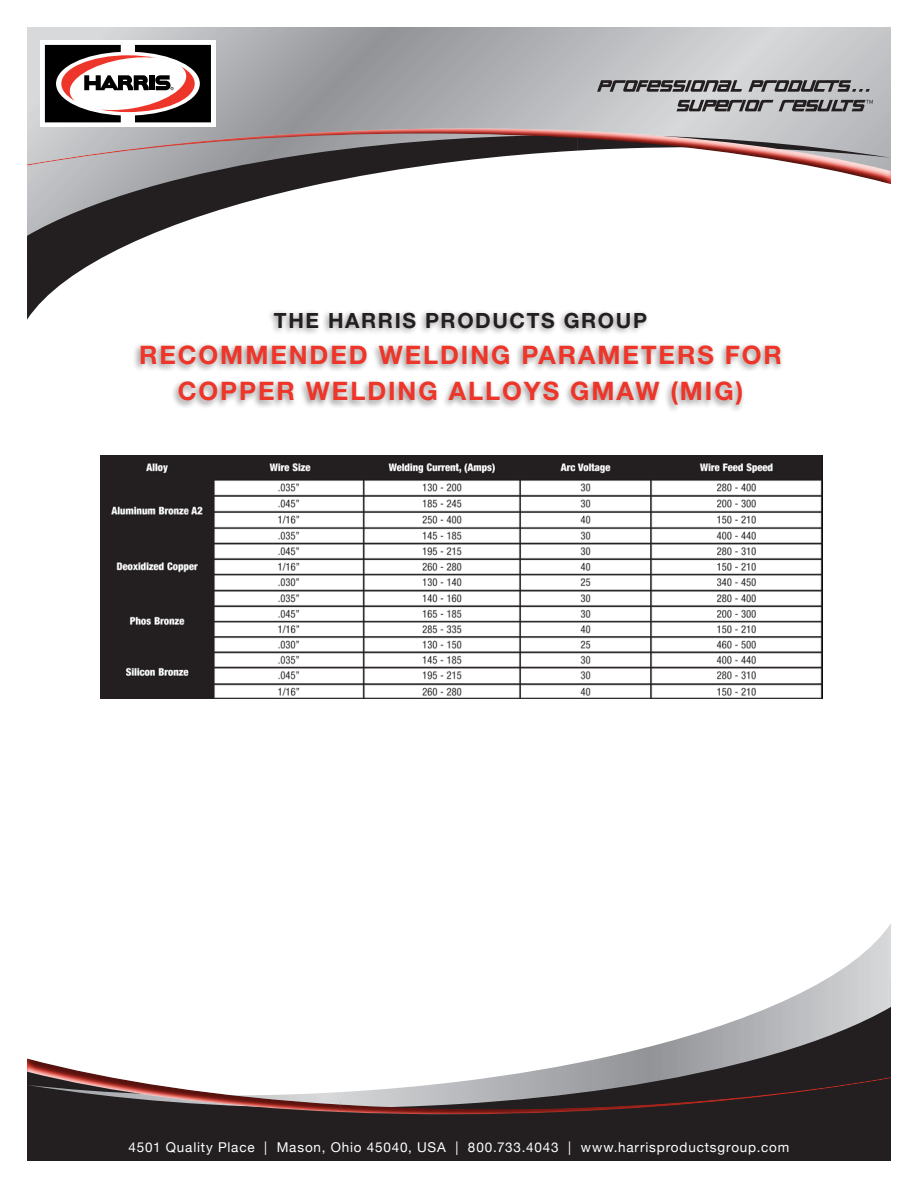
<style>
.page{position:relative;width:918px;height:1188px;background:#fff}
.page>*{position:absolute;margin:0;border:0;box-sizing:border-box;transform-origin:0 0}
.t1{font:700 25.5px/36px "Helvetica Neue";letter-spacing:.075em;color:#ee3529;text-align:center}
.t2{font:700 21px "Helvetica Neue";letter-spacing:.075em;color:#231f20}
.Body_Copy{font:13.5px "Helvetica Neue";letter-spacing:.06em;color:#fff}
</style>
<div class="page">
<svg style="left:27px;top:27px;width:864px;height:74px"></svg>
<svg style="left:27px;top:232px;width:130px;height:88px"></svg>
<svg style="left:27px;top:101px;width:864px;height:131px"></svg>
<div style="left:132px;top:309px;width:653px;height:104px;background:#231f20;opacity:.5"></div>
<svg style="left:40px;top:40px;width:176px;height:87px"></svg>
<svg style="left:45px;top:45px;width:166px;height:77px"></svg>
<svg style="left:597px;top:80px;width:145px;height:12px"></svg>
<svg style="left:748px;top:80px;width:122px;height:12px"></svg>
<svg style="left:677px;top:100px;width:96px;height:11px"></svg>
<svg style="left:779px;top:100px;width:94px;height:11px"></svg>
<div style="left:27px;top:1141px;width:864px;height:20px;background:#231f20"></div>
<svg style="left:761px;top:923px;width:130px;height:88px"></svg>
<svg style="left:27px;top:1011px;width:864px;height:130px"></svg>
<img style="left:101px;top:456px;width:722px;height:242px">
<p class="t2" style="left:274px;top:308px;width:375px">THE HARRIS PRODUCTS GROUP</p>
<p class="t1" style="left:139px;top:337px;width:644px">RECOMMENDED WELDING PARAMETERS FOR<br>COPPER WELDING ALLOYS GMAW (MIG)</p>
<p class="Body_Copy" style="left:129px;top:1139px;width:662px">4501 Quality Place | Mason, Ohio 45040, USA | 800.733.4043 | www.harrisproductsgroup.com</p>
</div>
